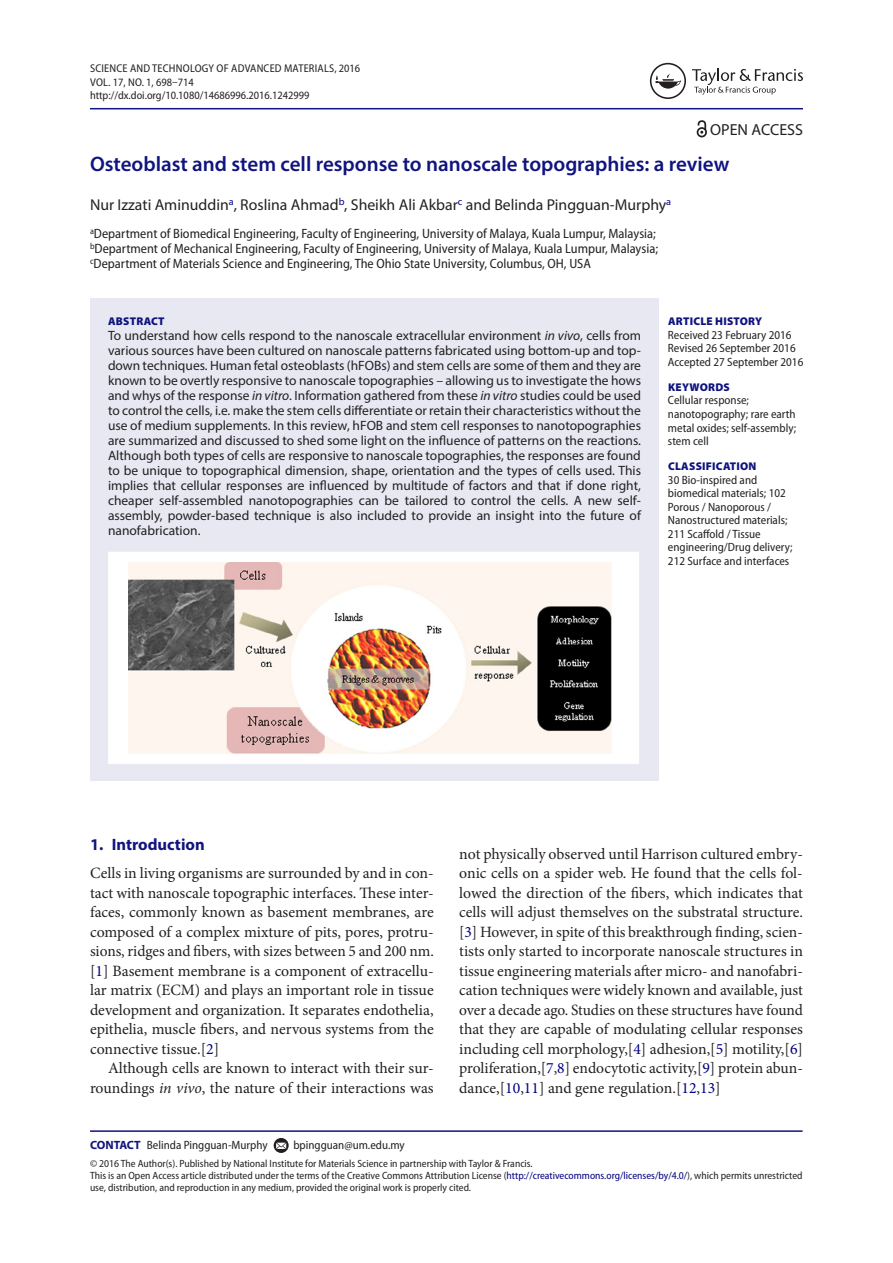
<style>
.page{position:relative;width:893px;height:1263px;background:#fff}
.page>*{position:absolute;margin:0;border:0;box-sizing:border-box;transform-origin:0 0}
.t1{font:600 21px "Myriad Pro";color:#10147e}
.t2{font:700 16.5px "Myriad Pro";color:#10147e}
.t3{font:16.05px "Myriad Pro";color:#231f20}
.t4{font:15.75px/19.5px "Minion Pro";color:#231f20;text-align:justify}
.t5{font:15.75px "Myriad Pro";color:#231f20}
.t6{font:13.5px/15px "Myriad Pro";color:#231f20;text-align:justify}
.t7{font:semi-condensed 13.5px/15px "Myriad Pro";color:#231f20}
.t8{font:semi-condensed 12px/13.5px "Myriad Pro";color:#231f20}
.t9{font:semi-condensed 11.25px/13.5px "Myriad Pro";color:#231f20}
.t10{font:900 11.25px "Myriad Pro";letter-spacing:.02em;color:#10147e}
.t11{font:semi-condensed 10.5px/12px "Myriad Pro";color:#231f20}
.s1{font-style:italic}
.s2{color:#000080}
.s3{font-weight:700;font-stretch:normal;color:#10147e}
</style>
<div class="page">
<hr style="left:90px;top:108px;width:713px;height:1px;background:#10147e">
<hr style="left:90px;top:1130px;width:713px;height:2px;background:#10147e">
<svg style="left:274px;top:1138px;width:15px;height:15px"></svg>
<svg style="left:276px;top:1142px;width:10px;height:7px"></svg>
<div style="left:90px;top:298px;width:569px;height:447px;background:#e7e8f2"></div>
<div style="left:90px;top:529px;width:569px;height:252px;background:#e7e8f2"></div>
<div style="left:113px;top:556px;width:522px;height:203px;background:#fff"></div>
<img style="left:129px;top:562px;width:483px;height:191px">
<div style="left:108px;top:552px;width:531px;height:212px;border:9px solid #fff"></div>
<svg style="left:692px;top:69px;width:111px;height:26px"></svg>
<svg style="left:650px;top:63px;width:36px;height:36px"></svg>
<svg style="left:697px;top:120px;width:10px;height:17px"></svg>
<p class="t9" style="left:90px;top:62px;width:272px">Science and Technology of Advanced Materials, 2016<br>VOL. 17, NO. 1, 698–714 http://dx.doi.org/10.1080/14686996.2016.1242999</p>
<p class="t3" style="left:710px;top:120px;width:94px">OPEN ACCESS</p>
<h1 class="t1" style="left:90px;top:151px;width:641px">Osteoblast and stem cell response to nanoscale topographies: a review</h1>
<p class="t5" style="left:90px;top:195px;width:583px">Nur Izzati Aminuddin<sup>a</sup>, Roslina Ahmad<sup>b</sup>, Sheikh Ali Akbar<sup>c</sup> and Belinda Pingguan-Murphy<sup>a</sup></p>
<p class="t7" style="left:90px;top:226px;width:570px"><sup>a</sup>Department of Biomedical Engineering, Faculty of Engineering, University of Malaya, Kuala Lumpur, Malaysia; <sup>b</sup>Department of Mechanical Engineering, Faculty of Engineering, University of Malaya, Kuala Lumpur, Malaysia; <sup>c</sup>Department of Materials Science and Engineering, The Ohio State University, Columbus, OH, USA</p>
<p class="t10" style="left:108px;top:315px;width:58px">ABSTRACT</p>
<p class="t6" style="left:108px;top:328px;width:534px">To understand how cells respond to the nanoscale extracellular environment <span class="s1">in vivo</span>, cells from various sources have been cultured on nanoscale patterns fabricated using bottom-up and top&shy;down techniques. Human fetal osteoblasts (hFOBs) and stem cells are some of them and they are known to be overtly responsive to nanoscale topographies – allowing us to investigate the hows and whys of the response <span class="s1">in vitro</span>. Information gathered from these <span class="s1">in vitro</span> studies could be used to control the cells, i.e. make the stem cells differentiate or retain their characteristics without the use of medium supplements. In this review, hFOB and stem cell responses to nanotopographies are summarized and discussed to shed some light on the influence of patterns on the reactions.<br>Although both types of cells are responsive to nanoscale topographies, the responses are found to be unique to topographical dimension, shape, orientation and the types of cells used. This implies that cellular responses are influenced by multitude of factors and that if done right, cheaper self-assembled nanotopographies can be tailored to control the cells. A new self&shy;assembly, powder-based technique is also included to provide an insight into the future of nanofabrication.</p>
<p class="t10" style="left:668px;top:315px;width:96px">ARTICLE HISTORY</p>
<p class="t8" style="left:668px;top:328px;width:137px">Received 23 February 2016<br>Revised 26 September 2016<br>Accepted 27 September 2016</p>
<p class="t10" style="left:668px;top:381px;width:63px">KEYWORDS</p>
<p class="t8" style="left:668px;top:394px;width:130px">Cellular response; nanotopography; rare earth metal oxides; self-assembly; stem cell</p>
<p class="t10" style="left:668px;top:460px;width:90px">CLASSIFICATION</p>
<p class="t8" style="left:668px;top:473px;width:126px">30 Bio-inspired and biomedical materials; 102<br>Porous / Nanoporous /<br>Nanostructured materials;<br>211 Scaffold / Tissue engineering/Drug delivery;<br>212 Surface and interfaces</p>
<p class="t2" style="left:90px;top:833px;width:116px">1. Introduction</p>
<p class="t4" style="left:90px;top:863px;width:345px">Cells in living organisms are surrounded by and in con&shy;tact with nanoscale topographic interfaces. These inter&shy;faces, commonly known as basement membranes, are composed of a complex mixture of pits, pores, protru&shy;sions, ridges and fibers, with sizes between 5 and 200 nm. [<span class="s2">1</span>] Basement membrane is a component of extracellu&shy;lar matrix (ECM) and plays an important role in tissue development and organization. It separates endothelia, epithelia, muscle fibers, and nervous systems from the connective tissue.[<span class="s2">2</span>]</p>
<p class="t4" style="left:90px;top:1058px;width:345px;text-align:right">Although cells are known to interact with their sur&shy;roundings <span class="s1">in vivo</span>, the nature of their interactions was</p>
<p class="t8" style="left:90px;top:1138px;width:179px"><span class="s3">CONTACT</span> Belinda Pingguan-Murphy</p>
<p class="t8" style="left:293px;top:1138px;width:113px">bpingguan@um.edu.my</p>
<p class="t4" style="left:459px;top:844px;width:345px">not physically observed until Harrison cultured embry&shy;onic cells on a spider web. He found that the cells fol&shy;lowed the direction of the fibers, which indicates that cells will adjust themselves on the substratal structure. [<span class="s2">3</span>] However, in spite of this breakthrough finding, scien&shy;tists only started to incorporate nanoscale structures in tissue engineering materials after micro- and nanofabri&shy;cation techniques were widely known and available, just over a decade ago. Studies on these structures have found that they are capable of modulating cellular responses including cell morphology,[<span class="s2">4</span>] adhesion,[<span class="s2">5</span>] motility,[<span class="s2">6</span>] proliferation,[<span class="s2">7</span>,<span class="s2">8</span>] endocytotic activity,[<span class="s2">9</span>] protein abun&shy;dance,[<span class="s2">10</span>,<span class="s2">11</span>] and gene regulation.[<span class="s2">12</span>,<span class="s2">13</span>]</p>
<p class="t11" style="left:90px;top:1158px;width:714px">© 2016 The Author(s). Published by National Institute for Materials Science in partnership with Taylor &amp; Francis.<br>This is an Open Access article distributed under the terms of the Creative Commons Attribution License (<span class="s2">http://creativecommons.org/licenses/by/4.0/</span>), which permits unrestricted use, distribution, and reproduction in any medium, provided the original work is properly cited.</p>
</div>
